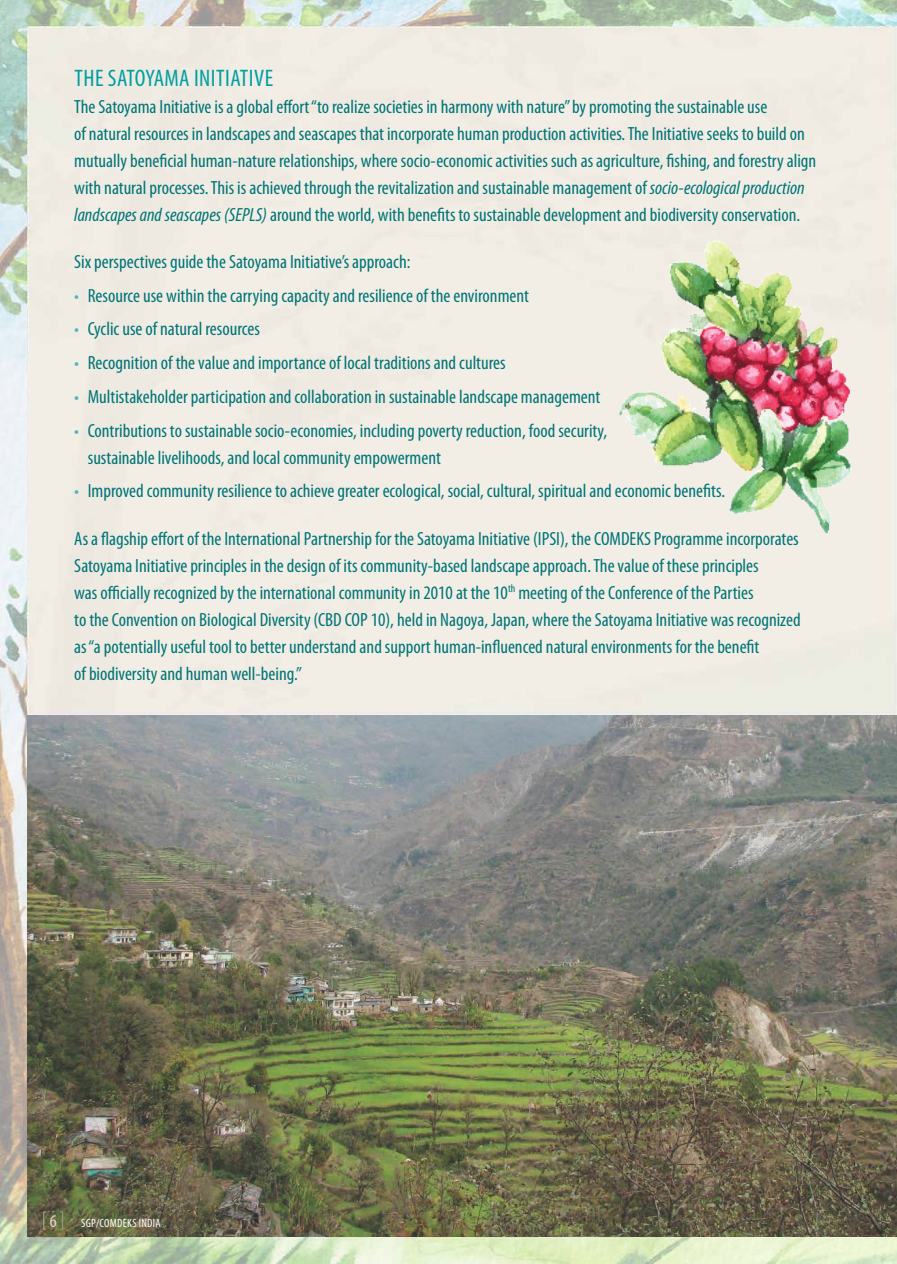
<style>
.page{position:relative;width:897px;height:1264px;background:#fff}
.page>*{position:absolute;margin:0;border:0;box-sizing:border-box;transform-origin:0 0}
.t1{font:condensed 24px "Myriad Pro";letter-spacing:.02em;color:#009fa1}
.t2{font:condensed 19.2px/27px "Myriad Pro";color:#007475}
.t3{font:condensed 12px "Myriad Pro";letter-spacing:.02em;color:#fff}
.s1{font-style:italic}
.s2{color:#4bb8bb}
.s3{font-weight:300;font-size:22.5px;color:#c3b6a9}
.s4{font-size:18px;color:#e3dacb}
.s5{font-weight:300;font-size:22.5px;color:#afa194}
</style>
<div class="page">
<img style="left:0;top:0;width:896px;height:1264px">
<img style="left:604px;top:227px;width:259px;height:320px">
<img style="left:27px;top:716px;width:869px;height:521px">
<p class="t1" style="left:74px;top:63px;width:200px">THE SATOYAMA INITIATIVE</p>
<p class="t2" style="left:74px;top:92px;width:743px">The Satoyama Initiative is a global effort “to realize societies in harmony with nature” by promoting the sustainable use<br>of natural resources in landscapes and seascapes that incorporate human production activities. The Initiative seeks to build on mutually beneficial human-nature relationships, where socio-economic activities such as agriculture, fishing, and forestry align with natural processes. This is achieved through the revitalization and sustainable management of <span class="s1">socio-ecological production landscapes and seascapes (SEPLS)</span> around the world, with benefits to sustainable development and biodiversity conservation.</p>
<p class="t2" style="left:74px;top:248px;width:337px">Six perspectives guide the Satoyama Initiative’s approach:</p>
<p class="t2" style="left:74px;top:281px;width:456px"><span class="s2">•</span> Resource use within the carrying capacity and resilience of the environment</p>
<p class="t2" style="left:74px;top:315px;width:187px"><span class="s2">•</span> Cyclic use of natural resources</p>
<p class="t2" style="left:74px;top:349px;width:433px"><span class="s2">•</span> Recognition of the value and importance of local traditions and cultures</p>
<p class="t2" style="left:74px;top:383px;width:527px"><span class="s2">•</span> Multistakeholder participation and collaboration in sustainable landscape management</p>
<p class="t2" style="left:88px;top:416px;width:521px;text-indent:-14px"><span class="s2">•</span> Contributions to sustainable socio-economies, including poverty reduction, food security, sustainable livelihoods, and local community empowerment</p>
<p class="t2" style="left:74px;top:477px;width:652px"><span class="s2">•</span> Improved community resilience to achieve greater ecological, social, cultural, spiritual and economic benefits.</p>
<p class="t2" style="left:74px;top:524px;width:727px">As a flagship effort of the International Partnership for the Satoyama Initiative (IPSI), the COMDEKS Programme incorporates Satoyama Initiative principles in the design of its community-based landscape approach. The value of these principles<br>was officially recognized by the international community in 2010 at the 10<sup>th</sup> meeting of the Conference of the Parties<br>to the Convention on Biological Diversity (CBD COP 10), held in Nagoya, Japan, where the Satoyama Initiative was recognized as “a potentially useful tool to better understand and support human-influenced natural environments for the benefit<br>of biodiversity and human well-being.”</p>
<p class="t3" style="left:41px;top:1215px;width:121px"><span class="s3">[</span><span class="s4">6</span><span class="s5">]</span> SGP/COMDEKS INDIA</p>
</div>
